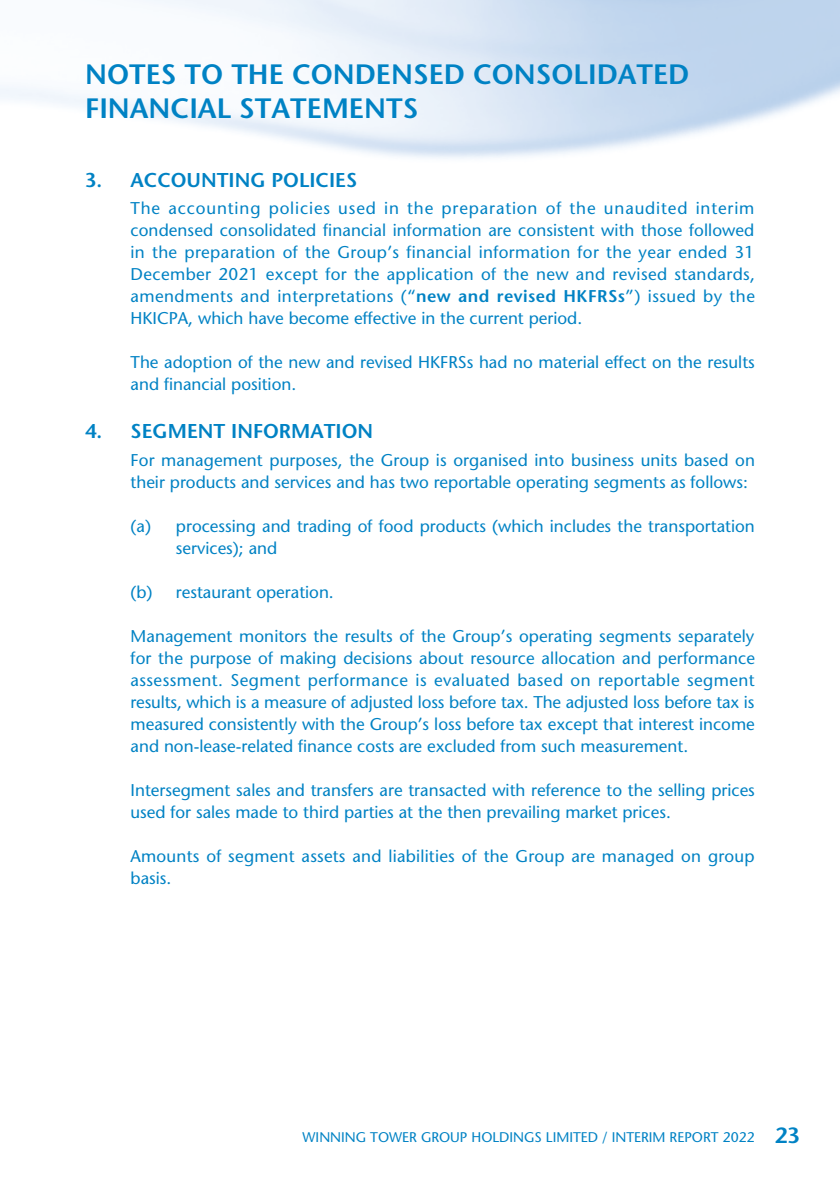
<style>
.page{position:relative;width:840px;height:1191px;background:#fff}
.page>*{position:absolute;margin:0;border:0;box-sizing:border-box;transform-origin:0 0}
.t1{font:600 28px/34px "Stone Sans Std";color:#0082c4}
.t2{font:600 20px "Stone Sans Std";color:#0082c4}
.t3{font:500 17px/22px "Stone Sans Std";color:#0082c4}
.t4{font:500 14px "Stone Sans Std";color:#0082c4}
.s1{font-weight:600}
.s2{font-weight:600;font-size:22px}
</style>
<div class="page">
<h1 class="t1" style="left:85px;top:57px;width:605px">NOTES TO THE CONDENSED CONSOLIDATED<br>FINANCIAL STATEMENTS</h1>
<p class="t2" style="left:85px;top:168px;width:273px">3. ACCOUNTING POLICIES</p>
<p class="t3" style="left:130px;top:197px;width:625px;text-align:justify">The accounting policies used in the preparation of the unaudited interim condensed consolidated financial information are consistent with those followed in the preparation of the Group’s financial information for the year ended 31<br>December 2021 except for the application of the new and revised standards, amendments and interpretations (“<span class="s1">new and revised HKFRSs</span>”) issued by the HKICPA, which have become effective in the current period.</p>
<p class="t3" style="left:130px;top:351px;width:625px">The adoption of the new and revised HKFRSs had no material effect on the results and financial position.</p>
<p class="t2" style="left:85px;top:419px;width:289px">4. SEGMENT INFORMATION</p>
<p class="t3" style="left:130px;top:449px;width:625px">For management purposes, the Group is organised into business units based on their products and services and has two reportable operating segments as follows:</p>
<p class="t3" style="left:176px;top:515px;width:580px;text-indent:-45px">(a) processing and trading of food products (which includes the transportation services); and</p>
<p class="t3" style="left:130px;top:581px;width:205px">(b) restaurant operation.</p>
<p class="t3" style="left:130px;top:625px;width:625px;text-align:justify">Management monitors the results of the Group’s operating segments separately for the purpose of making decisions about resource allocation and performance assessment. Segment performance is evaluated based on reportable segment results, which is a measure of adjusted loss before tax. The adjusted loss before tax is measured consistently with the Group’s loss before tax except that interest income and non-lease-related finance costs are excluded from such measurement.</p>
<p class="t3" style="left:130px;top:779px;width:625px">Intersegment sales and transfers are transacted with reference to the selling prices used for sales made to third parties at the then prevailing market prices.</p>
<p class="t3" style="left:130px;top:845px;width:625px">Amounts of segment assets and liabilities of the Group are managed on group basis.</p>
<p class="t4" style="left:302px;top:1128px;width:498px">WINNING TOWER GROUP HOLDINGS LIMITED / INTERIM REPORT 2022 <span class="s2">23</span></p>
</div>
